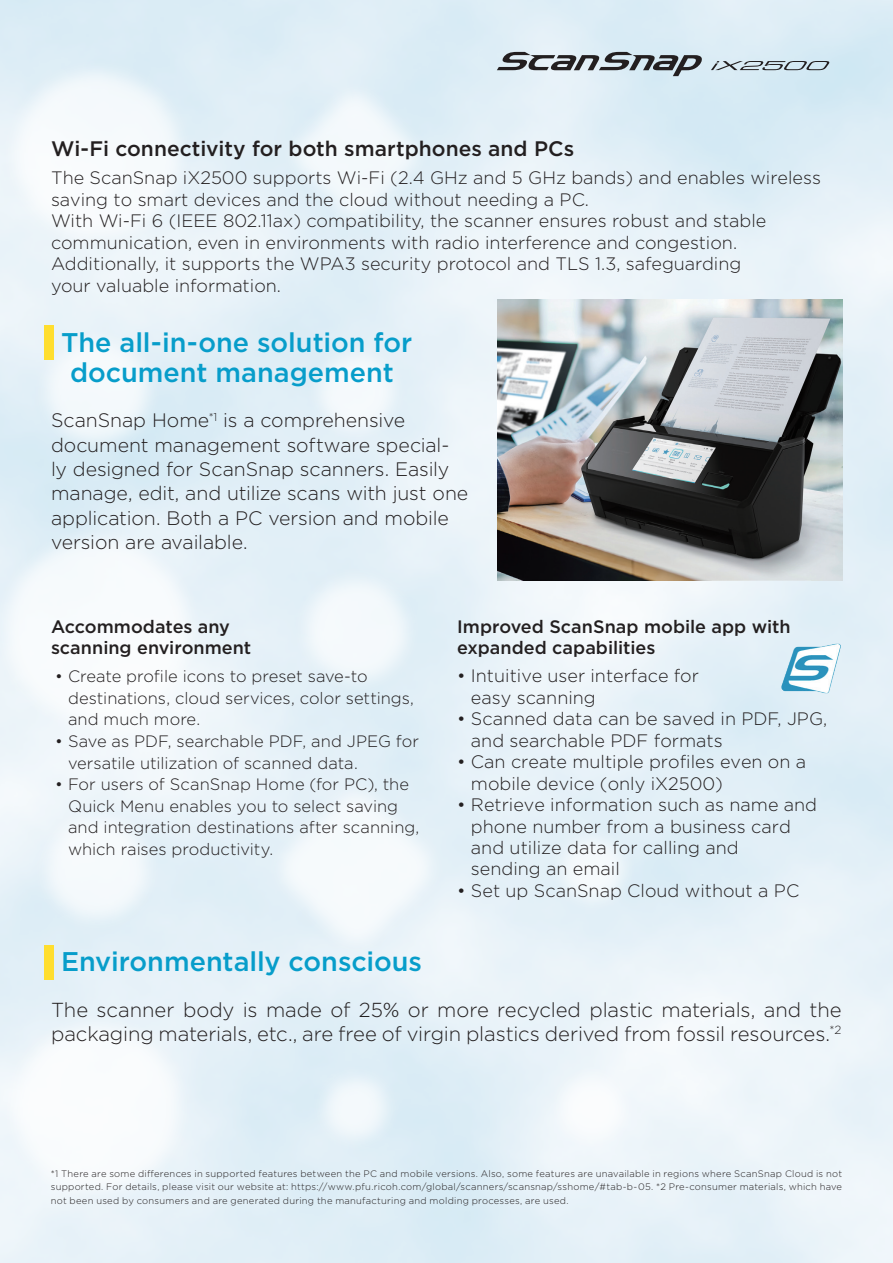
<style>
.page{position:relative;width:893px;height:1263px;background:#fff}
.page>*{position:absolute;margin:0;border:0;box-sizing:border-box;transform-origin:0 0}
.t1{font:500 27px/30px "Gotham";color:#079dca;text-align:center}
.text{font:500 21px "Gotham";color:#231f20}
.lead_sentence{font:300 20.25px/24.3px "Gotham";letter-spacing:-.005em;color:#231f20}
.lead_sentence-2{font:300 19.5px/24.3px "Gotham";letter-spacing:-.005em;color:#231f20}
.text-2{font:300 18px/21.6px "Gotham";color:#231f20}
.subheading{font:500 18px/21.6px "Gotham";color:#231f20}
.t2{font:300 16.5px/21.6px "Gotham";color:#231f20}
.Annotation{font:300 9.45px/13.5px "Gotham";letter-spacing:.025em;color:#231f20;text-align:justify}
</style>
<div class="page">
<img style="left:0;top:0;width:893px;height:1263px">
<svg style="left:677px;top:52px;width:26px;height:24px"></svg>
<svg style="left:711px;top:61px;width:118px;height:9px"></svg>
<img style="left:0;top:20px;width:677px;height:1224px">
<img style="left:781px;top:643px;width:60px;height:50px">
<img style="left:498px;top:300px;width:344px;height:280px">
<hr style="left:892px;top:1190px;width:1px;height:73px;background:#dcdddf">
<img style="left:45px;top:325px;width:9px;height:34px">
<img style="left:45px;top:945px;width:9px;height:34px">
<p class="text" style="left:51px;top:135px;width:525px">Wi-Fi connectivity for both smartphones and PCs</p>
<p class="text-2" style="left:51px;top:166px;width:771px">The ScanSnap iX2500 supports Wi-Fi (2.4 GHz and 5 GHz bands) and enables wireless saving to smart devices and the cloud without needing a PC.<br>With Wi-Fi 6 (IEEE 802.11ax) compatibility, the scanner ensures robust and stable communication, even in environments with radio interference and congestion.<br>Additionally, it supports the WPA3 security protocol and TLS 1.3, safeguarding<br>your valuable information.</p>
<p class="t1" style="left:61px;top:327px;width:353px">The all-in-one solution for document management</p>
<p class="lead_sentence-2" style="left:51px;top:408px;width:419px">ScanSnap Home<sup>*1</sup> is a comprehensive document management software special&shy;ly designed for ScanSnap scanners. Easily manage, edit, and utilize scans with just one application. Both a PC version and mobile version are available.</p>
<p class="subheading" style="left:51px;top:615px;width:202px">Accommodates any scanning environment</p>
<p class="t2" style="left:68px;top:665px;width:348px;text-indent:-13px">• Create profile icons to preset save-to destinations, cloud services, color settings, and much more.</p>
<p class="t2" style="left:68px;top:730px;width:352px;text-indent:-13px">• Save as PDF, searchable PDF, and JPEG for versatile utilization of scanned data.</p>
<p class="t2" style="left:68px;top:773px;width:353px;text-indent:-13px">• For users of ScanSnap Home (for PC), the Quick Menu enables you to select saving and integration destinations after scanning, which raises productivity.</p>
<p class="subheading" style="left:457px;top:615px;width:335px">Improved ScanSnap mobile app with expanded capabilities</p>
<p class="text-2" style="left:471px;top:664px;width:230px;text-indent:-14px">• Intuitive user interface for easy scanning</p>
<p class="text-2" style="left:471px;top:708px;width:358px;text-indent:-14px">• Scanned data can be saved in PDF, JPG, and searchable PDF formats</p>
<p class="text-2" style="left:471px;top:751px;width:337px;text-indent:-14px">• Can create multiple profiles even on a mobile device (only iX2500)</p>
<p class="text-2" style="left:471px;top:794px;width:348px;text-indent:-14px">• Retrieve information such as name and phone number from a business card and utilize data for calling and<br>sending an email</p>
<p class="text-2" style="left:457px;top:879px;width:344px">• Set up ScanSnap Cloud without a PC</p>
<p class="t1" style="left:61px;top:946px;width:362px">Environmentally conscious</p>
<p class="lead_sentence" style="left:51px;top:997px;width:792px">The scanner body is made of 25% or more recycled plastic materials, and the packaging materials, etc., are free of virgin plastics derived from fossil resources.<sup>*2</sup></p>
<p class="Annotation" style="left:51px;top:1166px;width:793px">*1 There are some differences in supported features between the PC and mobile versions. Also, some features are unavailable in regions where ScanSnap Cloud is not supported. For details, please visit our website at: https://www.pfu.ricoh.com/global/scanners/scansnap/sshome/#tab-b-05. *2 Pre-consumer materials, which have not been used by consumers and are generated during the manufacturing and molding processes, are used.</p>
</div>
